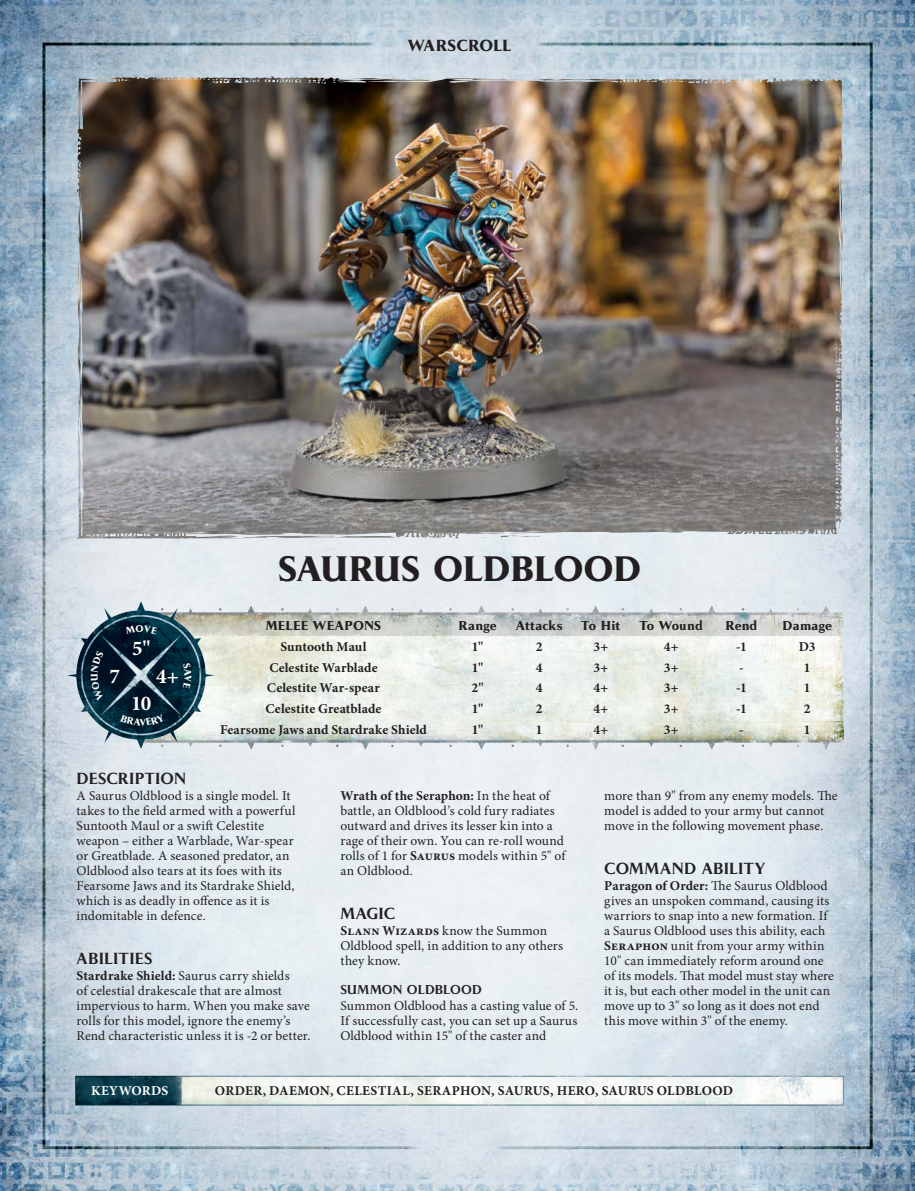
<style>
.page{position:relative;width:915px;height:1191px;background:#fff}
.page>*{position:absolute;margin:0;border:0;box-sizing:border-box;transform-origin:0 0}
._1c__Warscroll_Heade{font:700 33px "Pompei Std";letter-spacing:-.01em;color:#231f20}
._3g__Warscroll_Body{font:700 21px "Minion Pro";color:#fff}
._1e__Sub_Subheader{font:600 15px "Pompei Std";letter-spacing:.015em;color:#231f20}
._1c__Warscroll_Heade-2{font:700 15px "Pompei Std";letter-spacing:.005em;color:#231f20}
._3g__Warscroll_Body-2{font:13.5px/15px "Minion Pro";letter-spacing:.005em;color:#231f20}
._2_k_Table_body_copy{font:700 13.5px "Minion Pro";color:#231f20}
._3h__Warscroll_Keywo{font:700 13.5px "Minion Pro";letter-spacing:.015em;color:#231f20}
._3h__Warscroll_Keywo-2{font:700 13.5px "Minion Pro";letter-spacing:.01em;color:#fff}
._2_j_Table_Header{font:700 12px "Pompei Std";letter-spacing:.02em;color:#231f20}
._1f__Warscroll_Sub_s{font:600 12px "Pompei Std";letter-spacing:.01em;color:#231f20}
.s1{font-weight:700}
</style>
<div class="page">
<img style="left:0;top:0;width:914px;height:1191px">
<img style="left:144px;top:77px;width:128px;height:3px">
<img style="left:141px;top:594px;width:702px;height:161px">
<img style="left:67px;top:601px;width:147px;height:148px">
<img style="left:68px;top:1064px;width:778px;height:63px">
<svg style="left:125px;top:625px;width:32px;height:9px"></svg>
<svg style="left:183px;top:662px;width:8px;height:27px"></svg>
<svg style="left:120px;top:713px;width:45px;height:13px"></svg>
<svg style="left:91px;top:650px;width:13px;height:51px"></svg>
<p class="_1c__Warscroll_Heade-2" style="left:407px;top:35px;width:105px">WARSCROLL</p>
<p class="_3g__Warscroll_Body" style="left:132px;top:633px;width:20px">5"</p>
<p class="_3g__Warscroll_Body" style="left:109px;top:661px;width:12px">7</p>
<p class="_3g__Warscroll_Body" style="left:156px;top:661px;width:24px">4+</p>
<p class="_3g__Warscroll_Body" style="left:131px;top:689px;width:22px">10</p>
<p class="_1c__Warscroll_Heade" style="left:278px;top:547px;width:364px">SAURUS OLDBLOOD</p>
<p class="_2_j_Table_Header" style="left:265px;top:617px;width:117px">MELEE WEAPONS</p>
<p class="_2_j_Table_Header" style="left:458px;top:617px;width:40px">Range</p>
<p class="_2_j_Table_Header" style="left:515px;top:617px;width:48px">Attacks</p>
<p class="_2_j_Table_Header" style="left:581px;top:617px;width:41px">To Hit</p>
<p class="_2_j_Table_Header" style="left:639px;top:617px;width:65px">To Wound</p>
<p class="_2_j_Table_Header" style="left:725px;top:617px;width:34px">Rend</p>
<p class="_2_j_Table_Header" style="left:782px;top:617px;width:51px">Damage</p>
<p class="_2_k_Table_body_copy" style="left:280px;top:637px;width:88px">Suntooth Maul</p>
<p class="_2_k_Table_body_copy" style="left:471px;top:637px;width:13px">1"</p>
<p class="_2_k_Table_body_copy" style="left:535px;top:637px;width:8px">2</p>
<p class="_2_k_Table_body_copy" style="left:593px;top:637px;width:16px">3+</p>
<p class="_2_k_Table_body_copy" style="left:663px;top:637px;width:16px">4+</p>
<p class="_2_k_Table_body_copy" style="left:735px;top:637px;width:12px">-1</p>
<p class="_2_k_Table_body_copy" style="left:798px;top:637px;width:18px">D3</p>
<p class="_2_k_Table_body_copy" style="left:269px;top:658px;width:110px">Celestite Warblade</p>
<p class="_2_k_Table_body_copy" style="left:471px;top:658px;width:13px">1"</p>
<p class="_2_k_Table_body_copy" style="left:535px;top:658px;width:8px">4</p>
<p class="_2_k_Table_body_copy" style="left:593px;top:658px;width:16px">3+</p>
<p class="_2_k_Table_body_copy" style="left:663px;top:658px;width:16px">3+</p>
<p class="_2_k_Table_body_copy" style="left:739px;top:658px;width:6px">-</p>
<p class="_2_k_Table_body_copy" style="left:803px;top:658px;width:8px">1</p>
<p class="_2_k_Table_body_copy" style="left:267px;top:678px;width:115px">Celestite War-spear</p>
<p class="_2_k_Table_body_copy" style="left:471px;top:678px;width:14px">2"</p>
<p class="_2_k_Table_body_copy" style="left:535px;top:678px;width:8px">4</p>
<p class="_2_k_Table_body_copy" style="left:593px;top:678px;width:16px">4+</p>
<p class="_2_k_Table_body_copy" style="left:663px;top:678px;width:16px">3+</p>
<p class="_2_k_Table_body_copy" style="left:735px;top:678px;width:12px">-1</p>
<p class="_2_k_Table_body_copy" style="left:803px;top:678px;width:8px">1</p>
<p class="_2_k_Table_body_copy" style="left:265px;top:699px;width:117px">Celestite Greatblade</p>
<p class="_2_k_Table_body_copy" style="left:471px;top:699px;width:13px">1"</p>
<p class="_2_k_Table_body_copy" style="left:535px;top:699px;width:8px">2</p>
<p class="_2_k_Table_body_copy" style="left:593px;top:699px;width:16px">4+</p>
<p class="_2_k_Table_body_copy" style="left:663px;top:699px;width:16px">3+</p>
<p class="_2_k_Table_body_copy" style="left:735px;top:699px;width:12px">-1</p>
<p class="_2_k_Table_body_copy" style="left:803px;top:699px;width:8px">2</p>
<p class="_2_k_Table_body_copy" style="left:220px;top:720px;width:208px">Fearsome Jaws and Stardrake Shield</p>
<p class="_2_k_Table_body_copy" style="left:471px;top:720px;width:13px">1"</p>
<p class="_2_k_Table_body_copy" style="left:535px;top:720px;width:8px">1</p>
<p class="_2_k_Table_body_copy" style="left:593px;top:720px;width:16px">4+</p>
<p class="_2_k_Table_body_copy" style="left:663px;top:720px;width:16px">3+</p>
<p class="_2_k_Table_body_copy" style="left:739px;top:720px;width:6px">-</p>
<p class="_2_k_Table_body_copy" style="left:803px;top:720px;width:8px">1</p>
<p class="_1e__Sub_Subheader" style="left:77px;top:768px;width:111px">DESCRIPTION</p>
<p class="_3g__Warscroll_Body-2" style="left:77px;top:788px;width:220px">A Saurus Oldblood is a single model. It takes to the field armed with a powerful Suntooth Maul or a swift Celestite weapon – either a Warblade, War-spear or Greatblade. A seasoned predator, an Oldblood also tears at its foes with its Fearsome Jaws and its Stardrake Shield, which is as deadly in offence as it is indomitable in defence.</p>
<p class="_1e__Sub_Subheader" style="left:77px;top:948px;width:77px">ABILITIES</p>
<p class="_3g__Warscroll_Body-2" style="left:77px;top:968px;width:235px"><span class="s1">Stardrake Shield:</span> Saurus carry shields<br>of celestial drakescale that are almost impervious to harm. When you make save rolls for this model, ignore the enemy’s Rend characteristic unless it is -2 or better.</p>
<p class="_3g__Warscroll_Body-2" style="left:340px;top:788px;width:226px"><span class="s1">Wrath of the Seraphon:</span> In the heat of battle, an Oldblood’s cold fury radiates outward and drives its lesser kin into a rage of their own. You can re-roll wound rolls of 1 for <span class="s1">Saurus</span> models within 5" of an Oldblood.</p>
<p class="_1e__Sub_Subheader" style="left:340px;top:903px;width:56px">MAGIC</p>
<p class="_3g__Warscroll_Body-2" style="left:340px;top:923px;width:224px"><span class="s1">Slann Wizards</span> know the Summon<br>Oldblood spell, in addition to any others they know.</p>
<p class="_1f__Warscroll_Sub_s" style="left:340px;top:981px;width:143px">SUMMON OLDBLOOD</p>
<p class="_3g__Warscroll_Body-2" style="left:340px;top:998px;width:239px;text-align:justify">Summon Oldblood has a casting value of 5.<br>If successfully cast, you can set up a Saurus Oldblood within 15" of the caster and</p>
<p class="_3g__Warscroll_Body-2" style="left:604px;top:788px;width:235px">more than 9" from any enemy models. The model is added to your army but cannot move in the following movement phase.</p>
<p class="_1e__Sub_Subheader" style="left:604px;top:858px;width:162px">COMMAND ABILITY</p>
<p class="_3g__Warscroll_Body-2" style="left:604px;top:878px;width:231px"><span class="s1">Paragon of Order:</span> The Saurus Oldblood gives an unspoken command, causing its warriors to snap into a new formation. If a Saurus Oldblood uses this ability, each <span class="s1">Seraphon</span> unit from your army within 10" can immediately reform around one of its models. That model must stay where it is, but each other model in the unit can move up to 3" so long as it does not end this move within 3" of the enemy.</p>
<p class="_3h__Warscroll_Keywo-2" style="left:91px;top:1081px;width:79px">KEYWORDS</p>
<p class="_3h__Warscroll_Keywo" style="left:215px;top:1081px;width:519px">ORDER, DAEMON, CELESTIAL, SERAPHON, SAURUS, HERO, SAURUS OLDBLOOD</p>
</div>
